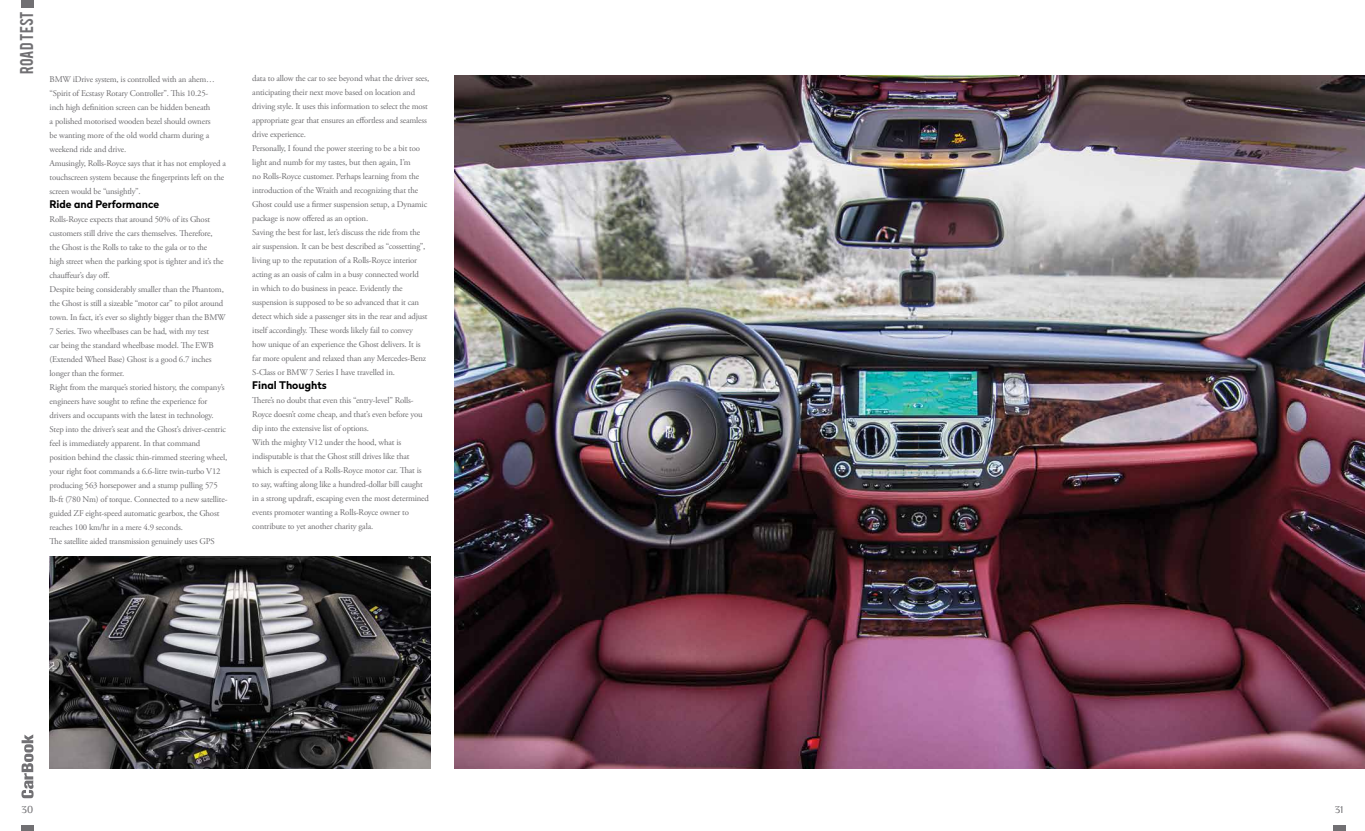
<style>
.page{position:relative;width:1365px;height:831px;background:#fff}
.page>*{position:absolute;margin:0;border:0;box-sizing:border-box;transform-origin:0 0}
.t1{font:14.61px "Bebas";color:#717073}
.t2{font:700 10.5px "Radikal";color:#000}
.t3{font:10.5px "Philosopher";color:#717073}
.t4{font:8.75px/14px "Adobe Garamond Pro";letter-spacing:-.02em;color:#6d6c6f}
</style>
<div class="page">
<div style="left:21px;top:825px;width:12px;height:6px;background:#717073"></div>
<div style="left:1332px;top:825px;width:12px;height:6px;background:#717073"></div>
<svg style="left:21px;top:734px;width:13px;height:64px"></svg>
<div style="left:21px;top:0;width:12px;height:7px;background:#717073"></div>
<img style="left:455px;top:76px;width:909px;height:693px">
<img style="left:50px;top:556px;width:380px;height:213px">
<h1 class="t1" style="left:16px;top:74px;width:64px;rotate:-90deg">Road Test</h1>
<p class="t4" style="left:50px;top:72px;width:178px">BMW iDrive system, is controlled with an ahem… “Spirit of Ecstasy Rotary Controller”. This 10.25-<br>inch high definition screen can be hidden beneath<br>a polished motorised wooden bezel should owners<br>be wanting more of the old world charm during a weekend ride and drive.<br>Amusingly, Rolls-Royce says that it has not employed a touchscreen system because the fingerprints left on the screen would be “unsightly”.</p>
<p class="t2" style="left:50px;top:196px;width:111px">Ride and Performance</p>
<p class="t4" style="left:50px;top:212px;width:179px">Rolls-Royce expects that around 50% of its Ghost customers still drive the cars themselves. Therefore,<br>the Ghost is the Rolls to take to the gala or to the<br>high street when the parking spot is tighter and it’s the chauffeur’s day off.<br>Despite being considerably smaller than the Phantom, the Ghost is still a sizeable “motor car” to pilot around town. In fact, it’s ever so slightly bigger than the BMW 7 Series. Two wheelbases can be had, with my test<br>car being the standard wheelbase model. The EWB (Extended Wheel Base) Ghost is a good 6.7 inches longer than the former.<br>Right from the marque’s storied history, the company’s engineers have sought to refine the experience for drivers and occupants with the latest in technology.<br>Step into the driver’s seat and the Ghost’s driver-centric feel is immediately apparent. In that command position behind the classic thin-rimmed steering wheel, your right foot commands a 6.6-litre twin-turbo V12 producing 563 horsepower and a stump pulling 575 lb-ft (780 Nm) of torque. Connected to a new satellite&shy;guided ZF eight-speed automatic gearbox, the Ghost reaches 100 km/hr in a mere 4.9 seconds.<br>The satellite aided transmission genuinely uses GPS</p>
<p class="t4" style="left:252px;top:71px;width:179px">data to allow the car to see beyond what the driver sees, anticipating their next move based on location and driving style. It uses this information to select the most appropriate gear that ensures an effortless and seamless drive experience.<br>Personally, I found the power steering to be a bit too light and numb for my tastes, but then again, I’m<br>no Rolls-Royce customer. Perhaps learning from the introduction of the Wraith and recognizing that the Ghost could use a firmer suspension setup, a Dynamic package is now offered as an option.<br>Saving the best for last, let’s discuss the ride from the air suspension. It can be best described as “cossetting”, living up to the reputation of a Rolls-Royce interior acting as an oasis of calm in a busy connected world<br>in which to do business in peace. Evidently the suspension is supposed to be so advanced that it can detect which side a passenger sits in the rear and adjust itself accordingly. These words likely fail to convey<br>how unique of an experience the Ghost delivers. It is far more opulent and relaxed than any Mercedes-Benz S-Class or BMW 7 Series I have travelled in.</p>
<p class="t2" style="left:252px;top:377px;width:76px">Final Thoughts</p>
<p class="t4" style="left:252px;top:393px;width:178px">There’s no doubt that even this “entry-level” Rolls-Royce doesn’t come cheap, and that’s even before you dip into the extensive list of options.<br>With the mighty V12 under the hood, what is indisputable is that the Ghost still drives like that which is expected of a Rolls-Royce motor car. That is to say, wafting along like a hundred-dollar bill caught in a strong updraft, escaping even the most determined events promoter wanting a Rolls-Royce owner to contribute to yet another charity gala.</p>
<p class="t3" style="left:22px;top:804px;width:13px">30</p>
<p class="t3" style="left:1334px;top:804px;width:10px">31</p>
</div>
